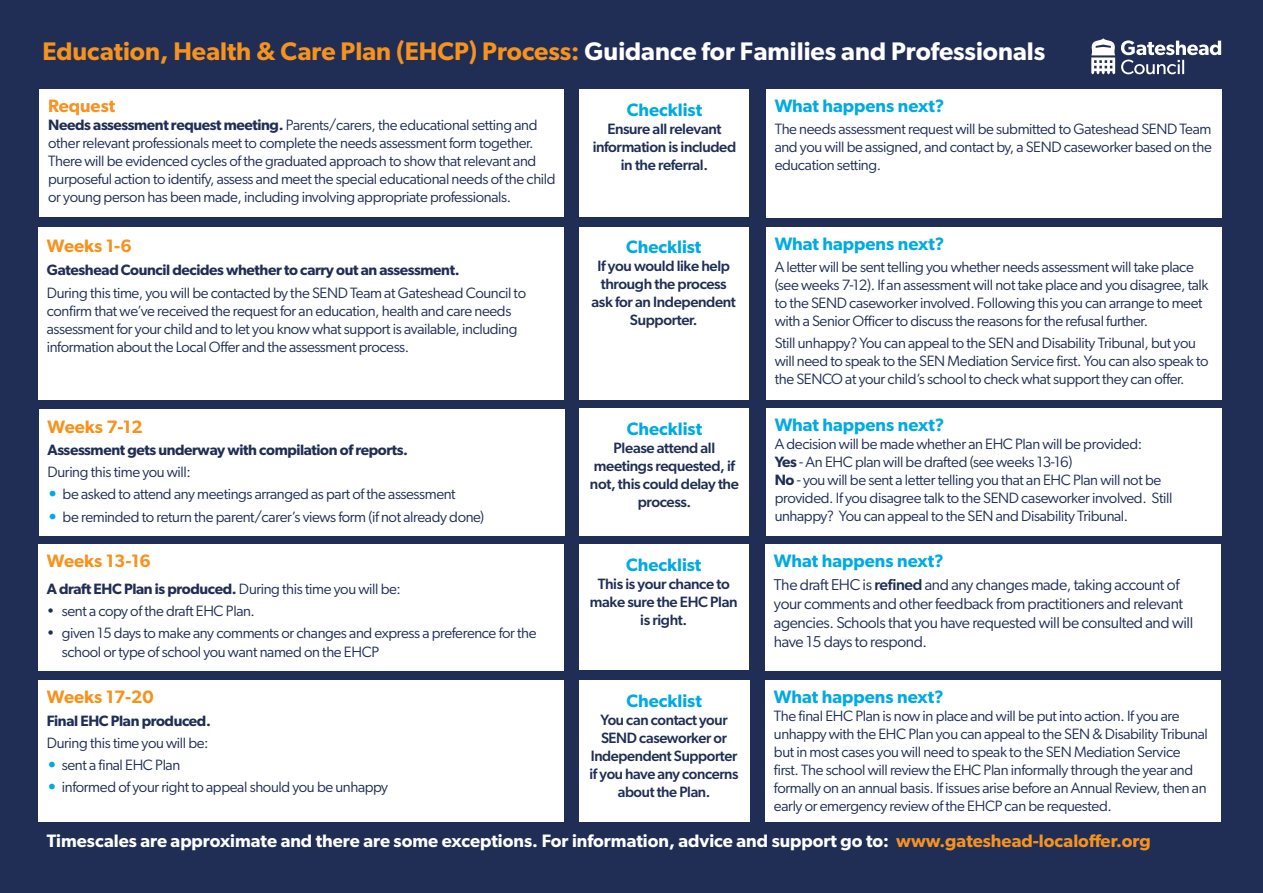
<style>
.page{position:relative;width:1263px;height:893px;background:#202e56}
.page>*{position:absolute;margin:0;border:0;box-sizing:border-box;transform-origin:0 0}
.t1{font:600 25.5px "Gibson";color:#f7931d}
.t2{font:600 18px "Gibson";color:#00aae2}
.t3{font:600 18px "Gibson";color:#fff}
.t4{font:600 18px "Gibson";color:#f7931d}
.t5{font:600 18px "Gibson";color:#f69323}
.t6{font:15.75px/18.9px "Gibson";letter-spacing:-.025em;color:#202e56}
.t7{font:15px/18px "Gibson";letter-spacing:-.025em;color:#202e56}
.t8{font:500 15px/18px "Gibson";letter-spacing:-.025em;color:#202e56;text-align:center}
.t9{font:600 15px "Gibson";letter-spacing:-.025em;color:#202e56}
.s1{color:#fff}
.s2{font-weight:600}
.s3{font-weight:800;color:#00aae2}
.s4{font-weight:400}
.s5{font-weight:500}
.s6{color:#f7931d}
</style>
<div class="page">
<svg style="left:1091px;top:38px;width:24px;height:36px"></svg>
<svg style="left:1121px;top:40px;width:100px;height:34px"></svg>
<div style="left:40px;top:89px;width:524px;height:128px;background:#fff"></div>
<div style="left:39px;top:410px;width:525px;height:126px;background:#fff"></div>
<div style="left:38px;top:544px;width:526px;height:126px;background:#fff"></div>
<div style="left:38px;top:680px;width:525px;height:142px;background:#fff"></div>
<div style="left:579px;top:227px;width:169px;height:173px;background:#fff"></div>
<div style="left:580px;top:408px;width:169px;height:128px;background:#fff"></div>
<div style="left:579px;top:544px;width:169px;height:126px;background:#fff"></div>
<div style="left:579px;top:680px;width:170px;height:142px;background:#fff"></div>
<div style="left:766px;top:408px;width:455px;height:128px;background:#fff"></div>
<div style="left:765px;top:544px;width:456px;height:126px;background:#fff"></div>
<div style="left:765px;top:680px;width:456px;height:142px;background:#fff"></div>
<div style="left:766px;top:227px;width:455px;height:173px;background:#fff"></div>
<div style="left:766px;top:89px;width:455px;height:129px;background:#fff"></div>
<div style="left:580px;top:89px;width:169px;height:128px;background:#fff"></div>
<div style="left:38px;top:227px;width:525px;height:173px;background:#fff"></div>
<h1 class="t1" style="left:43px;top:36px;width:1004px">Education, Health &amp; Care Plan (EHCP) Process: <span class="s1">Guidance for Families and Professionals</span></h1>
<p class="t5" style="left:48px;top:95px;width:69px">Request</p>
<p class="t7" style="left:48px;top:116px;width:509px"><span class="s2">Needs assessment request meeting.</span> Parents/carers, the educational setting and other relevant professionals meet to complete the needs assessment form together.<br>There will be evidenced cycles of the graduated approach to show that relevant and purposeful action to identify, assess and meet the special educational needs of the child or young person has been made, including involving appropriate professionals.</p>
<p class="t4" style="left:47px;top:235px;width:86px">Weeks 1-6</p>
<p class="t9" style="left:47px;top:261px;width:414px">Gateshead Council decides whether to carry out an assessment.</p>
<p class="t7" style="left:47px;top:283px;width:481px">During this time, you will be contacted by the SEND Team at Gateshead Council to confirm that we’ve received the request for an education, health and care needs assessment for your child and to let you know what support is available, including information about the Local Offer and the assessment process.</p>
<p class="t4" style="left:47px;top:416px;width:97px">Weeks 7-12</p>
<p class="t9" style="left:47px;top:441px;width:362px">Assessment gets underway with compilation of reports.</p>
<p class="t7" style="left:47px;top:463px;width:145px">During this time you will:</p>
<p class="t7" style="left:47px;top:485px;width:410px"><span class="s3">•</span> be asked to attend any meetings arranged as part of the assessment</p>
<p class="t7" style="left:47px;top:507px;width:438px"><span class="s3">•</span> be reminded to return the parent/carer’s views form (if not already done)</p>
<p class="t4" style="left:47px;top:550px;width:106px">Weeks 13-16</p>
<p class="t9" style="left:47px;top:580px;width:356px">A draft EHC Plan is produced. <span class="s4">During this time you will be:</span></p>
<p class="t7" style="left:47px;top:602px;width:210px">• sent a copy of the draft EHC Plan.</p>
<p class="t7" style="left:62px;top:623px;width:476px;line-height:18.9px;text-indent:-15px">• given 15 days to make any comments or changes and express a preference for the school or type of school you want named on the EHCP</p>
<p class="t4" style="left:47px;top:686px;width:108px">Weeks 17-20</p>
<p class="t9" style="left:47px;top:711px;width:166px">Final EHC Plan produced.</p>
<p class="t7" style="left:47px;top:733px;width:163px">During this time you will be:</p>
<p class="t7" style="left:47px;top:756px;width:135px"><span class="s3">•</span> sent a final EHC Plan</p>
<p class="t7" style="left:47px;top:778px;width:343px"><span class="s3">•</span> informed of your right to appeal should you be unhappy</p>
<p class="t2" style="left:627px;top:99px;width:77px">Checklist</p>
<p class="t8" style="left:593px;top:119px;width:145px">Ensure all relevant information is included in the referral.</p>
<p class="t2" style="left:626px;top:236px;width:77px">Checklist</p>
<p class="t8" style="left:592px;top:257px;width:146px">If you would like help through the process ask for an Independent<br>Supporter.</p>
<p class="t2" style="left:627px;top:418px;width:77px">Checklist</p>
<p class="t8" style="left:590px;top:438px;width:150px">Please attend all meetings requested, if not, this could delay the process.</p>
<p class="t2" style="left:626px;top:554px;width:77px">Checklist</p>
<p class="t8" style="left:590px;top:574px;width:149px">This is your chance to make sure the EHC Plan is right.</p>
<p class="t2" style="left:626px;top:690px;width:77px">Checklist</p>
<p class="t8" style="left:590px;top:710px;width:150px">You can contact your<br>SEND caseworker or<br>Independent Supporter if you have any concerns about the Plan.</p>
<p class="t2" style="left:775px;top:95px;width:171px">What happens next?</p>
<p class="t7" style="left:775px;top:120px;width:439px;text-align:justify">The needs assessment request will be submitted to Gateshead SEND Team and you will be assigned, and contact by, a SEND caseworker based on the education setting.</p>
<p class="t2" style="left:775px;top:233px;width:171px">What happens next?</p>
<p class="t7" style="left:775px;top:258px;width:435px">A letter will be sent telling you whether needs assessment will take place (see weeks 7-12). If an assessment will not take place and you disagree, talk to the SEND caseworker involved. Following this you can arrange to meet with a Senior Officer to discuss the reasons for the refusal further.</p>
<p class="t7" style="left:775px;top:334px;width:435px">Still unhappy? You can appeal to the SEN and Disability Tribunal, but you will need to speak to the SEN Mediation Service first. You can also speak to the SENCO at your child’s school to check what support they can offer.</p>
<p class="t2" style="left:775px;top:414px;width:171px">What happens next?</p>
<p class="t7" style="left:775px;top:435px;width:399px">A decision will be made whether an EHC Plan will be provided:<br><span class="s2">Yes</span> - An EHC plan will be drafted (see weeks 13-16)<br><span class="s2">No</span> - you will be sent a letter telling you that an EHC Plan will not be provided. If you disagree talk to the SEND caseworker involved. Still unhappy? You can appeal to the SEN and Disability Tribunal.</p>
<p class="t2" style="left:774px;top:550px;width:171px">What happens next?</p>
<p class="t6" style="left:774px;top:575px;width:421px">The draft EHC is <span class="s5">refined</span> and any changes made, taking account of your comments and other feedback from practitioners and relevant agencies. Schools that you have requested will be consulted and will have 15 days to respond.</p>
<p class="t2" style="left:774px;top:686px;width:171px">What happens next?</p>
<p class="t7" style="left:774px;top:707px;width:435px">The final EHC Plan is now in place and will be put into action. If you are unhappy with the EHC Plan you can appeal to the SEN &amp; Disability Tribunal but in most cases you will need to speak to the SEN Mediation Service first. The school will review the EHC Plan informally through the year and formally on an annual basis. If issues arise before an Annual Review, then an early or emergency review of the EHCP can be requested.</p>
<p class="t3" style="left:47px;top:830px;width:1105px">Timescales are approximate and there are some exceptions. For information, advice and support go to: <span class="s6">www.gateshead-localoffer.org</span></p>
</div>
